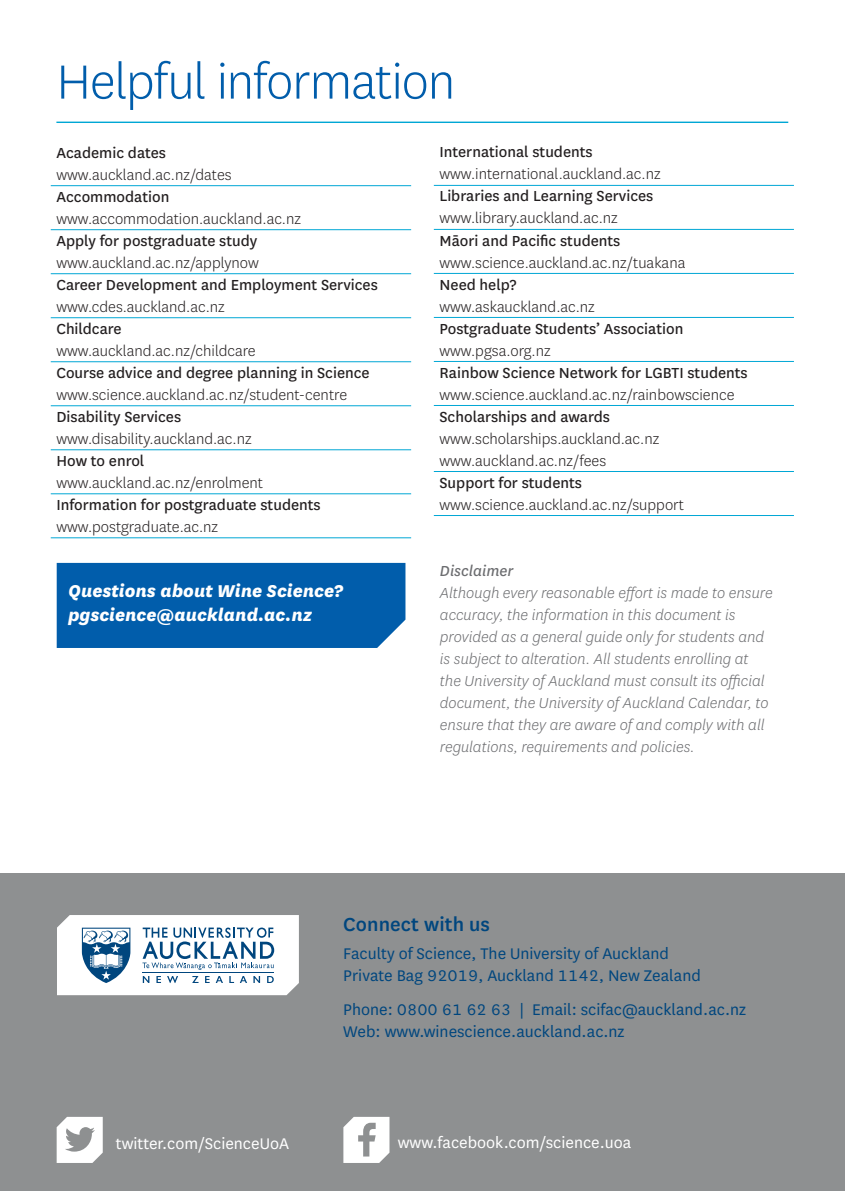
<style>
.page{position:relative;width:845px;height:1191px;background:#fff}
.page>*{position:absolute;margin:0;border:0;box-sizing:border-box;transform-origin:0 0}
.Heading_A{font:300 56px "National";letter-spacing:-.02em;color:#015dab}
.Back_cover_Subheadin{font:500 22px "National";letter-spacing:.005em;color:#00467e}
.Subheading_A{font:italic 800 20px/24px "National";color:#fff}
.Back_Cover_Bodycopy{font:18px "National";color:#00467e}
.Back_Cover_Bodycopy-2{font:18px "National";color:#fff}
.Bodycopy_Underlines{font:300 17px/22px "National";color:#231f20}
.Footnotes{font:italic 300 17px/22px "National";color:#6c6d70}
.Bodycopy_Underlines-2{font:17px/22px "National";color:#231f20}
.s1{font-weight:400}
.s2{font-weight:300}
</style>
<div class="page">
<hr style="left:56px;top:122px;width:732px;height:1px;background:#00a7d5">
<hr style="left:51px;top:185px;width:360px;height:1px;background:#00a7d5">
<hr style="left:51px;top:229px;width:360px;height:1px;background:#00a7d5">
<hr style="left:51px;top:273px;width:360px;height:1px;background:#00a7d5">
<hr style="left:51px;top:317px;width:360px;height:1px;background:#00a7d5">
<hr style="left:51px;top:361px;width:360px;height:1px;background:#00a7d5">
<hr style="left:51px;top:405px;width:360px;height:1px;background:#00a7d5">
<hr style="left:51px;top:449px;width:360px;height:1px;background:#00a7d5">
<hr style="left:51px;top:493px;width:360px;height:1px;background:#00a7d5">
<hr style="left:51px;top:537px;width:360px;height:1px;background:#00a7d5">
<div style="left:57px;top:563px;width:348px;height:85px;background:#015dab"></div>
<hr style="left:434px;top:185px;width:360px;height:1px;background:#00a7d5">
<hr style="left:434px;top:229px;width:360px;height:1px;background:#00a7d5">
<hr style="left:434px;top:273px;width:360px;height:1px;background:#00a7d5">
<hr style="left:434px;top:317px;width:360px;height:1px;background:#00a7d5">
<hr style="left:434px;top:361px;width:360px;height:1px;background:#00a7d5">
<hr style="left:434px;top:405px;width:360px;height:1px;background:#00a7d5">
<hr style="left:434px;top:471px;width:360px;height:1px;background:#00a7d5">
<hr style="left:434px;top:515px;width:360px;height:1px;background:#00a7d5">
<div style="left:0;top:873px;width:845px;height:318px;background:#8e9091"></div>
<svg style="left:343px;top:1116px;width:46px;height:47px"></svg>
<svg style="left:57px;top:1116px;width:46px;height:47px"></svg>
<svg style="left:57px;top:915px;width:242px;height:80px;background:#d4e0e9"></svg>
<p class="Heading_A" style="left:56px;top:47px;width:400px">Helpful information</p>
<p class="Bodycopy_Underlines" style="left:56px;top:141px;width:177px"><span class="s1">Academic dates </span>www.auckland.ac.nz/dates</p>
<p class="Bodycopy_Underlines" style="left:56px;top:185px;width:246px"><span class="s1">Accommodation </span>www.accommodation.auckland.ac.nz</p>
<p class="Bodycopy_Underlines" style="left:56px;top:229px;width:204px"><span class="s1">Apply for postgraduate study </span>www.auckland.ac.nz/applynow</p>
<p class="Bodycopy_Underlines-2" style="left:56px;top:273px;width:323px">Career Development and Employment Services <span class="s2">www.cdes.auckland.ac.nz</span></p>
<p class="Bodycopy_Underlines" style="left:56px;top:317px;width:201px"><span class="s1">Childcare </span>www.auckland.ac.nz/childcare</p>
<p class="Bodycopy_Underlines" style="left:56px;top:361px;width:315px"><span class="s1">Course advice and degree planning in Science </span>www.science.auckland.ac.nz/student-centre</p>
<p class="Bodycopy_Underlines" style="left:56px;top:405px;width:197px"><span class="s1">Disability Services </span>www.disability.auckland.ac.nz</p>
<p class="Bodycopy_Underlines" style="left:56px;top:449px;width:208px"><span class="s1">How to enrol </span>www.auckland.ac.nz/enrolment</p>
<p class="Bodycopy_Underlines-2" style="left:56px;top:493px;width:266px">Information for postgraduate students <span class="s2">www.postgraduate.ac.nz</span></p>
<p class="Bodycopy_Underlines" style="left:439px;top:141px;width:223px"><span class="s1">International students </span>www.international.auckland.ac.nz</p>
<p class="Bodycopy_Underlines-2" style="left:439px;top:184px;width:215px">Libraries and Learning Services <span class="s2">www.library.auckland.ac.nz</span></p>
<p class="Bodycopy_Underlines" style="left:439px;top:229px;width:247px"><span class="s1">Māori and Pacific students </span>www.science.auckland.ac.nz/tuakana</p>
<p class="Bodycopy_Underlines" style="left:439px;top:273px;width:157px"><span class="s1">Need help? </span>www.askauckland.ac.nz</p>
<p class="Bodycopy_Underlines-2" style="left:439px;top:316px;width:245px">Postgraduate Students’ Association <span class="s2">www.pgsa.org.nz</span></p>
<p class="Bodycopy_Underlines" style="left:439px;top:361px;width:310px"><span class="s1">Rainbow Science Network for LGBTI students </span>www.science.auckland.ac.nz/rainbowscience</p>
<p class="Bodycopy_Underlines" style="left:439px;top:405px;width:221px"><span class="s1">Scholarships and awards </span>www.scholarships.auckland.ac.nz www.auckland.ac.nz/fees</p>
<p class="Bodycopy_Underlines" style="left:439px;top:471px;width:246px"><span class="s1">Support for students </span>www.science.auckland.ac.nz/support</p>
<p class="Subheading_A" style="left:68px;top:577px;width:277px">Questions about Wine Science? pgscience@auckland.ac.nz</p>
<p class="Footnotes" style="left:440px;top:560px;width:334px"><span class="s1">Disclaimer<br></span>Although every reasonable effort is made to ensure accuracy, the information in this document is provided as a general guide only for students and is subject to alteration. All students enrolling at the University of Auckland must consult its official document, the University of Auckland Calendar, to ensure that they are aware of and comply with all regulations, requirements and policies.</p>
<p class="Back_cover_Subheadin" style="left:343px;top:909px;width:148px">Connect with us</p>
<p class="Back_Cover_Bodycopy" style="left:343px;top:942px;width:327px">Faculty of Science, The University of Auckland</p>
<p class="Back_Cover_Bodycopy" style="left:343px;top:964px;width:359px">Private Bag 92019, Auckland 1142, New Zealand</p>
<p class="Back_Cover_Bodycopy" style="left:343px;top:997px;width:404px">Phone: 0800 61 62 63 | Email: scifac@auckland.ac.nz</p>
<p class="Back_Cover_Bodycopy" style="left:343px;top:1019px;width:283px">Web: www.winescience.auckland.ac.nz</p>
<p class="Back_Cover_Bodycopy-2" style="left:116px;top:1132px;width:174px">twitter.com/ScienceUoA</p>
<p class="Back_Cover_Bodycopy-2" style="left:398px;top:1131px;width:235px">www.facebook.com/science.uoa</p>
</div>
